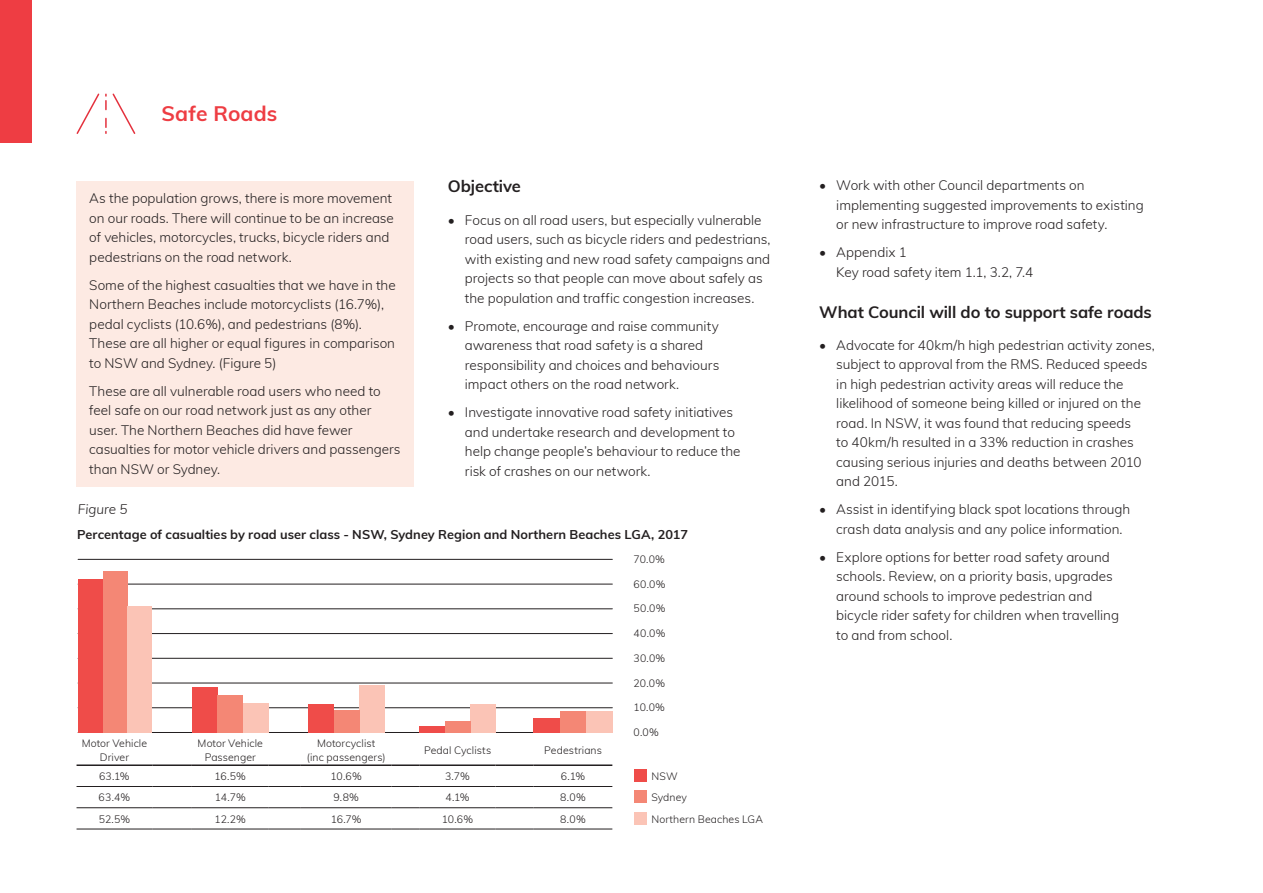
<style>
.page{position:relative;width:1263px;height:893px;background:#fff}
.page>*{position:absolute;margin:0;border:0;box-sizing:border-box;transform-origin:0 0}
.t1{font:700 21px "Muli";letter-spacing:.005em;color:#ee3d43}
.t2{font:700 16.5px "Muli";letter-spacing:-.005em;color:#231f20}
.t3{font:300 13.5px/19.5px "Muli";color:#231f20}
.t4{font:italic 300 13.5px "Muli";color:#231f20}
.t5{font:700 12.75px "Muli";letter-spacing:.005em;color:#231f20}
.t6{font:300 10.5px/13.5px "Muli";letter-spacing:.01em;color:#231f20;text-align:center}
</style>
<div class="page">
<div style="left:0;top:0;width:32px;height:143px;background:#ee3d43"></div>
<div style="left:77px;top:181px;width:337px;height:305px;background:#fdeae3"></div>
<svg style="left:76px;top:93px;width:60px;height:41px"></svg>
<hr style="left:78px;top:559px;width:534px;height:1px;background:#231f20">
<hr style="left:78px;top:584px;width:534px;height:1px;background:#231f20">
<hr style="left:78px;top:609px;width:534px;height:1px;background:#231f20">
<hr style="left:78px;top:633px;width:534px;height:1px;background:#231f20">
<hr style="left:78px;top:658px;width:534px;height:1px;background:#231f20">
<hr style="left:78px;top:683px;width:534px;height:1px;background:#231f20">
<hr style="left:78px;top:707px;width:534px;height:1px;background:#231f20">
<hr style="left:78px;top:732px;width:534px;height:1px;background:#231f20">
<div style="left:470px;top:704px;width:25px;height:29px;background:#fbc4b6"></div>
<div style="left:445px;top:721px;width:25px;height:12px;background:#f48775"></div>
<div style="left:360px;top:685px;width:25px;height:48px;background:#fbc4b6"></div>
<div style="left:103px;top:571px;width:24px;height:162px;background:#f48775"></div>
<div style="left:78px;top:580px;width:25px;height:153px;background:#ef4c49"></div>
<div style="left:192px;top:687px;width:25px;height:46px;background:#ef4c49"></div>
<div style="left:308px;top:704px;width:26px;height:29px;background:#ef4c49"></div>
<div style="left:420px;top:726px;width:25px;height:7px;background:#ef4c49"></div>
<div style="left:534px;top:718px;width:26px;height:15px;background:#ef4c49"></div>
<div style="left:127px;top:606px;width:25px;height:127px;background:#fbc4b6"></div>
<div style="left:217px;top:695px;width:26px;height:38px;background:#f48775"></div>
<div style="left:243px;top:703px;width:26px;height:30px;background:#fbc4b6"></div>
<div style="left:334px;top:710px;width:26px;height:23px;background:#f48775"></div>
<hr style="left:77px;top:786px;width:75px;height:1px;background:#231f20">
<hr style="left:152px;top:786px;width:40px;height:1px;background:#231f20">
<hr style="left:192px;top:786px;width:77px;height:1px;background:#231f20">
<hr style="left:269px;top:786px;width:32px;height:1px;background:#231f20">
<hr style="left:301px;top:786px;width:91px;height:1px;background:#231f20">
<svg style="left:392px;top:786px;width:28px;height:1px"></svg>
<hr style="left:420px;top:786px;width:75px;height:1px;background:#231f20">
<hr style="left:495px;top:786px;width:39px;height:1px;background:#231f20">
<hr style="left:534px;top:786px;width:78px;height:1px;background:#231f20">
<hr style="left:77px;top:807px;width:75px;height:1px;background:#231f20">
<hr style="left:152px;top:807px;width:40px;height:1px;background:#231f20">
<hr style="left:192px;top:807px;width:77px;height:1px;background:#231f20">
<hr style="left:269px;top:807px;width:32px;height:1px;background:#231f20">
<hr style="left:301px;top:807px;width:91px;height:1px;background:#231f20">
<svg style="left:392px;top:807px;width:28px;height:1px"></svg>
<hr style="left:420px;top:807px;width:75px;height:1px;background:#231f20">
<hr style="left:495px;top:807px;width:39px;height:1px;background:#231f20">
<hr style="left:534px;top:807px;width:78px;height:1px;background:#231f20">
<hr style="left:77px;top:829px;width:75px;height:1px;background:#231f20">
<hr style="left:152px;top:829px;width:40px;height:1px;background:#231f20">
<hr style="left:192px;top:829px;width:77px;height:1px;background:#231f20">
<hr style="left:269px;top:829px;width:32px;height:1px;background:#231f20">
<hr style="left:301px;top:829px;width:91px;height:1px;background:#231f20">
<svg style="left:392px;top:829px;width:28px;height:1px"></svg>
<hr style="left:420px;top:829px;width:75px;height:1px;background:#231f20">
<hr style="left:495px;top:829px;width:39px;height:1px;background:#231f20">
<hr style="left:534px;top:829px;width:78px;height:1px;background:#231f20">
<hr style="left:77px;top:764px;width:75px;height:2px;background:#231f20">
<hr style="left:152px;top:764px;width:40px;height:2px;background:#231f20">
<hr style="left:192px;top:764px;width:77px;height:2px;background:#231f20">
<hr style="left:269px;top:764px;width:32px;height:2px;background:#231f20">
<hr style="left:301px;top:764px;width:91px;height:2px;background:#231f20">
<hr style="left:392px;top:764px;width:28px;height:2px;background:#231f20">
<hr style="left:420px;top:764px;width:75px;height:2px;background:#231f20">
<hr style="left:495px;top:764px;width:39px;height:2px;background:#231f20">
<hr style="left:534px;top:764px;width:78px;height:2px;background:#231f20">
<div style="left:634px;top:769px;width:12px;height:13px;background:#ef4c49"></div>
<div style="left:634px;top:791px;width:12px;height:12px;background:#f48775"></div>
<div style="left:634px;top:812px;width:12px;height:12px;background:#fbc4b6"></div>
<div style="left:560px;top:711px;width:26px;height:22px;background:#f48775"></div>
<div style="left:586px;top:711px;width:26px;height:22px;background:#fbc4b6"></div>
<h1 class="t1" style="left:162px;top:98px;width:117px">Safe Roads</h1>
<p class="t3" style="left:89px;top:188px;width:306px">As the population grows, there is more movement on our roads. There will continue to be an increase of vehicles, motorcycles, trucks, bicycle riders and pedestrians on the road network.</p>
<p class="t3" style="left:89px;top:274px;width:308px">Some of the highest casualties that we have in the Northern Beaches include motorcyclists (16.7%), pedal cyclists (10.6%), and pedestrians (8%).<br>These are all higher or equal figures in comparison to NSW and Sydney. (Figure 5)</p>
<p class="t3" style="left:89px;top:380px;width:313px">These are all vulnerable road users who need to feel safe on our road network just as any other user. The Northern Beaches did have fewer casualties for motor vehicle drivers and passengers than NSW or Sydney.</p>
<p class="t4" style="left:78px;top:499px;width:51px">Figure 5</p>
<p class="t2" style="left:448px;top:174px;width:74px">Objective</p>
<p class="t3" style="left:465px;top:209px;width:307px;text-indent:-17px">• Focus on all road users, but especially vulnerable road users, such as bicycle riders and pedestrians, with existing and new road safety campaigns and projects so that people can move about safely as the population and traffic congestion increases.</p>
<p class="t3" style="left:465px;top:315px;width:256px;text-indent:-17px">• Promote, encourage and raise community awareness that road safety is a shared responsibility and choices and behaviours impact others on the road network.</p>
<p class="t3" style="left:465px;top:402px;width:277px;text-indent:-17px">• Investigate innovative road safety initiatives and undertake research and development to help change people’s behaviour to reduce the risk of crashes on our network.</p>
<p class="t5" style="left:77px;top:525px;width:612px">Percentage of casualties by road user class - NSW, Sydney Region and Northern Beaches LGA, 2017</p>
<p class="t6" style="left:634px;top:552px;width:33px">70.0%</p>
<p class="t6" style="left:634px;top:577px;width:33px">60.0%</p>
<p class="t6" style="left:634px;top:601px;width:33px">50.0%</p>
<p class="t6" style="left:634px;top:626px;width:33px">40.0%</p>
<p class="t6" style="left:634px;top:651px;width:33px">30.0%</p>
<p class="t6" style="left:634px;top:676px;width:33px">20.0%</p>
<p class="t6" style="left:634px;top:700px;width:33px">10.0%</p>
<p class="t6" style="left:634px;top:725px;width:27px">0.0%</p>
<p class="t6" style="left:82px;top:736px;width:67px">Motor Vehicle<br>Driver</p>
<p class="t6" style="left:198px;top:736px;width:67px">Motor Vehicle<br>Passenger</p>
<p class="t6" style="left:307px;top:736px;width:80px">Motorcyclist<br>(inc passengers)</p>
<p class="t6" style="left:424px;top:743px;width:69px">Pedal Cyclists</p>
<p class="t6" style="left:544px;top:743px;width:59px">Pedestrians</p>
<p class="t6" style="left:99px;top:769px;width:32px">63.1%</p>
<p class="t6" style="left:215px;top:769px;width:33px">16.5%</p>
<p class="t6" style="left:331px;top:769px;width:33px">10.6%</p>
<p class="t6" style="left:445px;top:769px;width:26px">3.7%</p>
<p class="t6" style="left:561px;top:769px;width:26px">6.1%</p>
<p class="t6" style="left:651px;top:769px;width:28px">NSW</p>
<p class="t6" style="left:99px;top:790px;width:33px">63.4%</p>
<p class="t6" style="left:215px;top:790px;width:32px">14.7%</p>
<p class="t6" style="left:333px;top:790px;width:27px">9.8%</p>
<p class="t6" style="left:445px;top:790px;width:26px">4.1%</p>
<p class="t6" style="left:560px;top:790px;width:27px">8.0%</p>
<p class="t6" style="left:651px;top:790px;width:37px">Sydney</p>
<p class="t6" style="left:99px;top:812px;width:33px">52.5%</p>
<p class="t6" style="left:215px;top:812px;width:33px">12.2%</p>
<p class="t6" style="left:331px;top:812px;width:33px">16.7%</p>
<p class="t6" style="left:442px;top:812px;width:33px">10.6%</p>
<p class="t6" style="left:560px;top:812px;width:27px">8.0%</p>
<p class="t6" style="left:651px;top:812px;width:113px">Northern Beaches LGA</p>
<p class="t3" style="left:836px;top:175px;width:309px;text-indent:-17px">• Work with other Council departments on implementing suggested improvements to existing or new infrastructure to improve road safety.</p>
<p class="t3" style="left:836px;top:242px;width:198px;text-indent:-17px">• Appendix 1<br>Key road safety item 1.1, 3.2, 7.4</p>
<p class="t2" style="left:819px;top:300px;width:334px">What Council will do to support safe roads</p>
<p class="t3" style="left:836px;top:335px;width:320px;text-indent:-17px">• Advocate for 40km/h high pedestrian activity zones, subject to approval from the RMS. Reduced speeds in high pedestrian activity areas will reduce the likelihood of someone being killed or injured on the road. In NSW, it was found that reducing speeds<br>to 40km/h resulted in a 33% reduction in crashes causing serious injuries and deaths between 2010 and 2015.</p>
<p class="t3" style="left:836px;top:499px;width:296px;text-indent:-17px">• Assist in identifying black spot locations through crash data analysis and any police information.</p>
<p class="t3" style="left:836px;top:547px;width:284px;text-indent:-17px">• Explore options for better road safety around schools. Review, on a priority basis, upgrades around schools to improve pedestrian and bicycle rider safety for children when travelling to and from school.</p>
</div>
